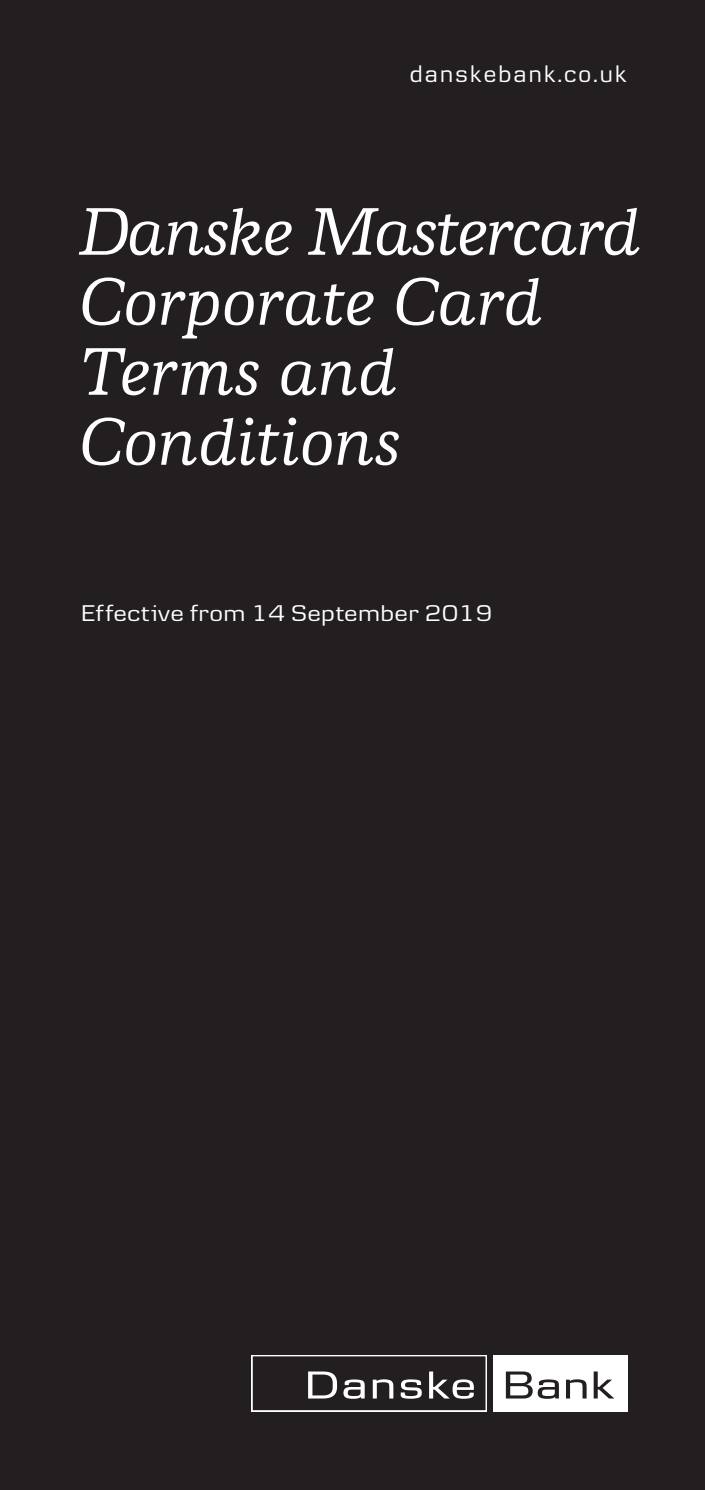
<style>
.page{position:relative;width:705px;height:1490px;background:#fff}
.page>*{position:absolute;margin:0;border:0;box-sizing:border-box;transform-origin:0 0}
.t1{font:italic 500 70px/70px "Danske Human";color:#fff}
.t2{font:25px "Danske Text";letter-spacing:.065em;color:#fff}
.t3{font:23.75px "Danske Headline";letter-spacing:.04em;color:#fff}
</style>
<div class="page">
<div style="left:0;top:0;width:704px;height:1490px;background:#231f20"></div>
<div style="left:492px;top:1355px;width:135px;height:56px;background:#fff"></div>
<div style="left:251px;top:1355px;width:236px;height:56px;background:linear-gradient(to bottom,#8c8a8a,#8c8a8a)"></div>
<div style="left:253px;top:1356px;width:232px;height:54px;background:#231f20"></div>
<svg style="left:308px;top:1371px;width:29px;height:27px"></svg>
<svg style="left:343px;top:1379px;width:21px;height:20px"></svg>
<svg style="left:372px;top:1379px;width:21px;height:19px"></svg>
<svg style="left:400px;top:1379px;width:21px;height:20px"></svg>
<svg style="left:429px;top:1371px;width:44px;height:28px"></svg>
<svg style="left:505px;top:1371px;width:53px;height:28px"></svg>
<svg style="left:566px;top:1379px;width:20px;height:19px"></svg>
<svg style="left:593px;top:1371px;width:21px;height:27px"></svg>
<p class="t2" style="left:409px;top:66px;width:219px">danskebank.co.uk</p>
<p class="t1" style="left:79px;top:197px;width:563px">Danske Mastercard<br>Corporate Card<br>Terms and<br>Conditions</p>
<p class="t3" style="left:81px;top:605px;width:412px">Effective from 14 September 2019</p>
</div>
